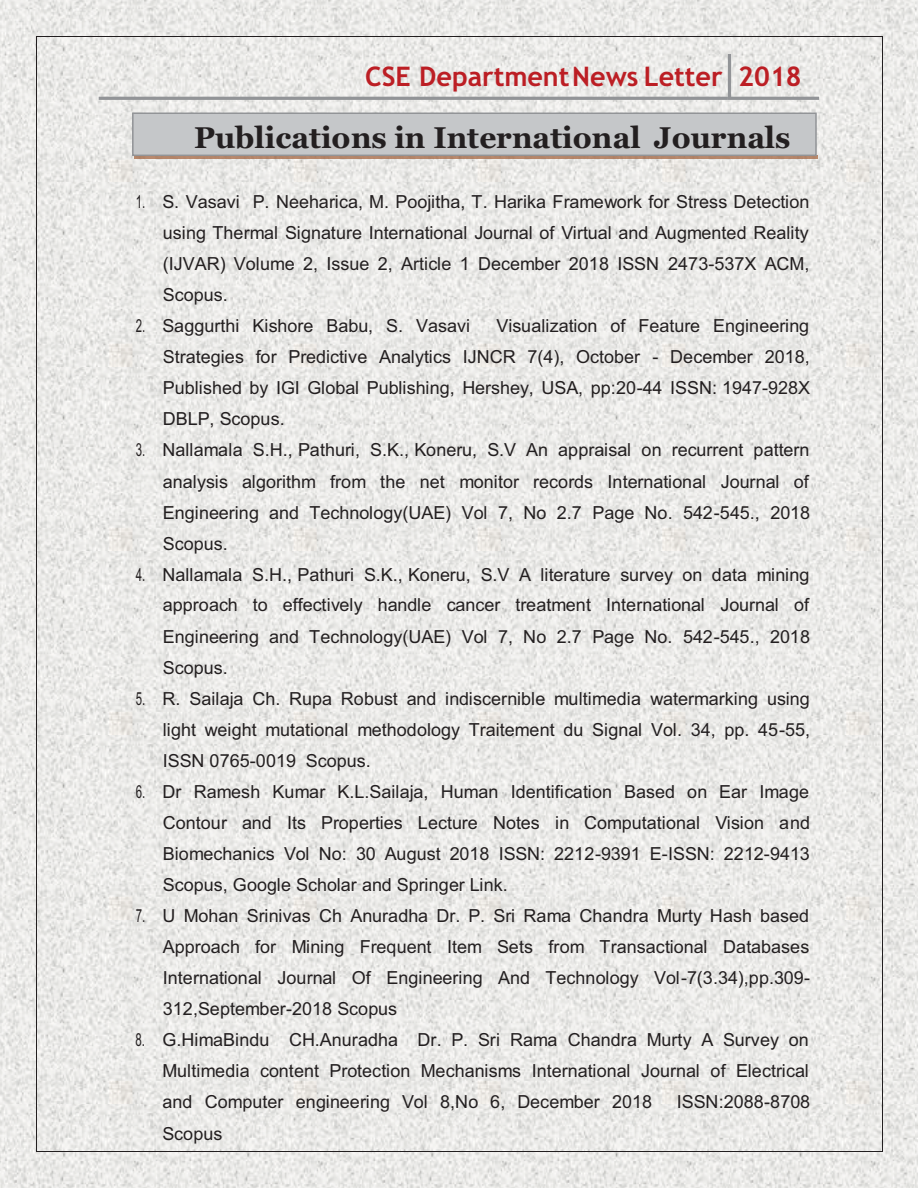
<style>
.page{position:relative;width:918px;height:1188px;background:#fff}
.page>*{position:absolute;margin:0;border:0;box-sizing:border-box;transform-origin:0 0}
.t1{font:700 29.85px "Georgia";color:#231f20}
.t2{font:700 27px "Trebuchet MS";color:#bc1e24}
.t3{font:18px/31px "Arial";color:#231f20;text-align:justify;scale:.64 1}
.t4{font:18px/31px "Arial";color:#231f20;text-align:justify}
</style>
<div class="page">
<img style="left:0;top:0;width:918px;height:1188px">
<img style="left:134px;top:155px;width:684px;height:3px">
<div style="left:133px;top:113px;width:683px;height:42px;background:#c5c7c9"></div>
<div style="left:132px;top:112px;width:685px;height:44px;border:2px solid #929497"></div>
<svg style="left:99px;top:54px;width:720px;height:46px"></svg>
<hr style="left:36px;top:36px;width:846px;height:1px;background:#231f20">
<hr style="left:36px;top:37px;width:1px;height:1115px;background:#231f20">
<hr style="left:882px;top:37px;width:1px;height:1115px;background:#231f20">
<hr style="left:36px;top:1152px;width:846px;height:1px;background:#231f20">
<h2 class="t2" style="left:365px;top:61px;width:438px">CSE Department News Letter 2018</h2>
<h1 class="t1" style="left:194px;top:125px;width:598px">Publications in International Journals</h1>
<p class="t3" style="left:163px;top:188px;width:1012px;text-indent:-27px">1. S. Vasavi P. Neeharica, M. Poojitha, T. Harika Framework for Stress Detection using Thermal Signature International Journal of Virtual and Augmented Reality (IJVAR) Volume 2, Issue 2, Article 1 December 2018 ISSN 2473-537X ACM, Scopus.</p>
<p class="t3" style="left:136px;top:312px;width:524px">2. Saggurthi Kishore Babu, S. Vasavi</p>
<p class="t4" style="left:163px;top:312px;width:649px;text-indent:334px">Visualization of Feature Engineering Strategies for Predictive Analytics IJNCR 7(4), October - December 2018, Published by IGI Global Publishing, Hershey, USA, pp:20-44 ISSN: 1947-928X DBLP, Scopus.</p>
<p class="t3" style="left:163px;top:436px;width:1013px;text-indent:-27px">3. Nallamala S.H., Pathuri, S.K., Koneru, S.V An appraisal on recurrent pattern analysis algorithm from the net monitor records International Journal of Engineering and Technology(UAE) Vol 7, No 2.7 Page No. 542-545., 2018<br>Scopus.</p>
<p class="t3" style="left:163px;top:560px;width:1013px;text-indent:-27px">4. Nallamala S.H., Pathuri S.K., Koneru, S.V A literature survey on data mining approach to effectively handle cancer treatment International Journal of Engineering and Technology(UAE) Vol 7, No 2.7 Page No. 542-545., 2018<br>Scopus.</p>
<p class="t3" style="left:163px;top:685px;width:1013px;text-indent:-27px">5. R. Sailaja Ch. Rupa Robust and indiscernible multimedia watermarking using light weight mutational methodology Traitement du Signal Vol. 34, pp. 45-55, ISSN 0765-0019 Scopus.</p>
<p class="t3" style="left:163px;top:778px;width:1013px;text-indent:-27px">6. Dr Ramesh Kumar K.L.Sailaja, Human Identification Based on Ear Image Contour and Its Properties Lecture Notes in Computational Vision and Biomechanics Vol No: 30 August 2018 ISSN: 2212-9391 E-ISSN: 2212-9413<br>Scopus, Google Scholar and Springer Link.</p>
<p class="t3" style="left:163px;top:902px;width:1013px;text-indent:-27px">7. U Mohan Srinivas Ch Anuradha Dr. P. Sri Rama Chandra Murty Hash based Approach for Mining Frequent Item Sets from Transactional Databases International Journal Of Engineering And Technology Vol-7(3.34),pp.309- 312,September-2018 Scopus</p>
<p class="t3" style="left:162px;top:1026px;width:1012px;text-indent:-27px">8. G.HimaBindu CH.Anuradha Dr. P. Sri Rama Chandra Murty A Survey on Multimedia content Protection Mechanisms International Journal of Electrical and Computer engineering Vol 8,No 6, December 2018</p>
<p class="t4" style="left:677px;top:1088px;width:135px">ISSN:2088-8708</p>
<p class="t4" style="left:162px;top:1120px;width:62px">Scopus</p>
</div>
